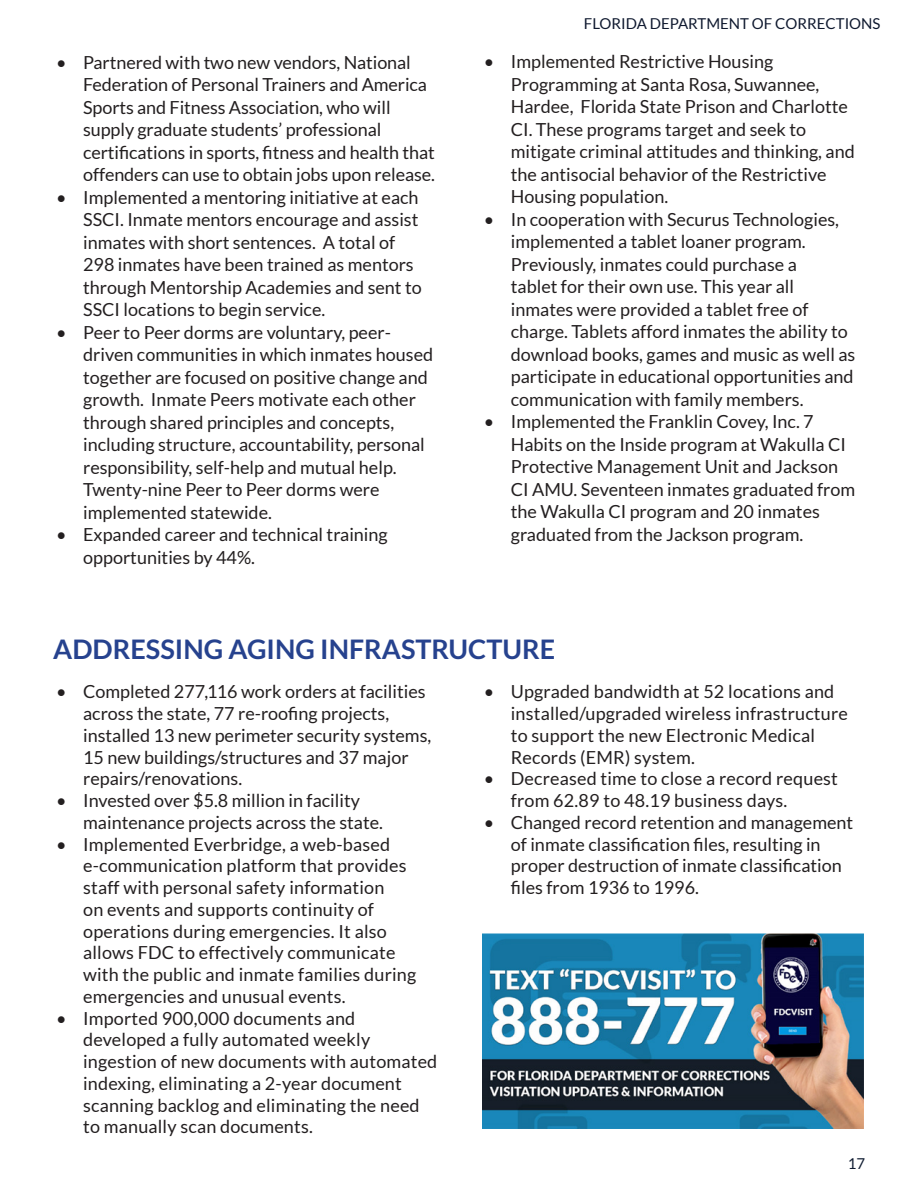
<style>
.page{position:relative;width:918px;height:1188px;background:#fff}
.page>*{position:absolute;margin:0;border:0;box-sizing:border-box;transform-origin:0 0}
.t1{font:700 27px "Lato";color:#26428e}
.t2{font:18px/22.5px "Lato";color:#231f20}
.t3{font:15px "Lato";color:#0f192f}
.t4{font:15px "Lato";color:#101c31}
</style>
<div class="page">
<img style="left:483px;top:934px;width:381px;height:195px">
<p class="t2" style="left:83px;top:51px;width:353px;text-indent:-27px">• Partnered with two new vendors, National Federation of Personal Trainers and America Sports and Fitness Association, who will supply graduate students’ professional certifications in sports, fitness and health that offenders can use to obtain jobs upon release.</p>
<p class="t2" style="left:83px;top:186px;width:340px;text-indent:-27px">• Implemented a mentoring initiative at each SSCI. Inmate mentors encourage and assist inmates with short sentences. A total of 298 inmates have been trained as mentors through Mentorship Academies and sent to SSCI locations to begin service.</p>
<p class="t2" style="left:83px;top:321px;width:352px;text-indent:-27px">• Peer to Peer dorms are voluntary, peer&shy;driven communities in which inmates housed together are focused on positive change and growth. Inmate Peers motivate each other through shared principles and concepts, including structure, accountability, personal responsibility, self-help and mutual help.<br>Twenty-nine Peer to Peer dorms were implemented statewide.</p>
<p class="t2" style="left:83px;top:523px;width:306px;text-indent:-27px">• Expanded career and technical training opportunities by 44%.</p>
<p class="t3" style="left:584px;top:15px;width:298px">FLORIDA DEPARTMENT OF CORRECTIONS</p>
<p class="t2" style="left:511px;top:51px;width:345px;text-indent:-27px">• Implemented Restrictive Housing Programming at Santa Rosa, Suwannee, Hardee, Florida State Prison and Charlotte CI. These programs target and seek to mitigate criminal attitudes and thinking, and the antisocial behavior of the Restrictive Housing population.</p>
<p class="t2" style="left:511px;top:208px;width:346px;text-indent:-27px">• In cooperation with Securus Technologies, implemented a tablet loaner program.<br>Previously, inmates could purchase a<br>tablet for their own use. This year all inmates were provided a tablet free of charge. Tablets afford inmates the ability to download books, games and music as well as participate in educational opportunities and communication with family members.</p>
<p class="t2" style="left:511px;top:411px;width:346px;text-indent:-27px">• Implemented the Franklin Covey, Inc. 7<br>Habits on the Inside program at Wakulla CI Protective Management Unit and Jackson CI AMU. Seventeen inmates graduated from the Wakulla CI program and 20 inmates graduated from the Jackson program.</p>
<p class="t1" style="left:53px;top:633px;width:503px">ADDRESSING AGING INFRASTRUCTURE</p>
<p class="t2" style="left:83px;top:681px;width:350px;line-height:21.8px;text-indent:-27px">• Completed 277,116 work orders at facilities across the state, 77 re-roofing projects, installed 13 new perimeter security systems, 15 new buildings/structures and 37 major repairs/renovations.</p>
<p class="t2" style="left:83px;top:790px;width:301px;line-height:21.8px;text-indent:-27px">• Invested over $5.8 million in facility maintenance projects across the state.</p>
<p class="t2" style="left:83px;top:833px;width:335px;line-height:21.8px;text-indent:-27px">• Implemented Everbridge, a web-based e-communication platform that provides staff with personal safety information<br>on events and supports continuity of operations during emergencies. It also allows FDC to effectively communicate with the public and inmate families during emergencies and unusual events.</p>
<p class="t2" style="left:83px;top:1007px;width:356px;line-height:21.8px;text-indent:-27px">• Imported 900,000 documents and developed a fully automated weekly ingestion of new documents with automated indexing, eliminating a 2-year document scanning backlog and eliminating the need to manually scan documents.</p>
<p class="t2" style="left:511px;top:681px;width:339px;line-height:21.8px;text-indent:-27px">• Upgraded bandwidth at 52 locations and installed/upgraded wireless infrastructure to support the new Electronic Medical Records (EMR) system.</p>
<p class="t2" style="left:511px;top:768px;width:329px;line-height:21.8px;text-indent:-27px">• Decreased time to close a record request from 62.89 to 48.19 business days.</p>
<p class="t2" style="left:511px;top:811px;width:344px;line-height:21.8px;text-indent:-27px">• Changed record retention and management of inmate classification files, resulting in proper destruction of inmate classification files from 1936 to 1996.</p>
<p class="t4" style="left:848px;top:1156px;width:19px">17</p>
</div>
